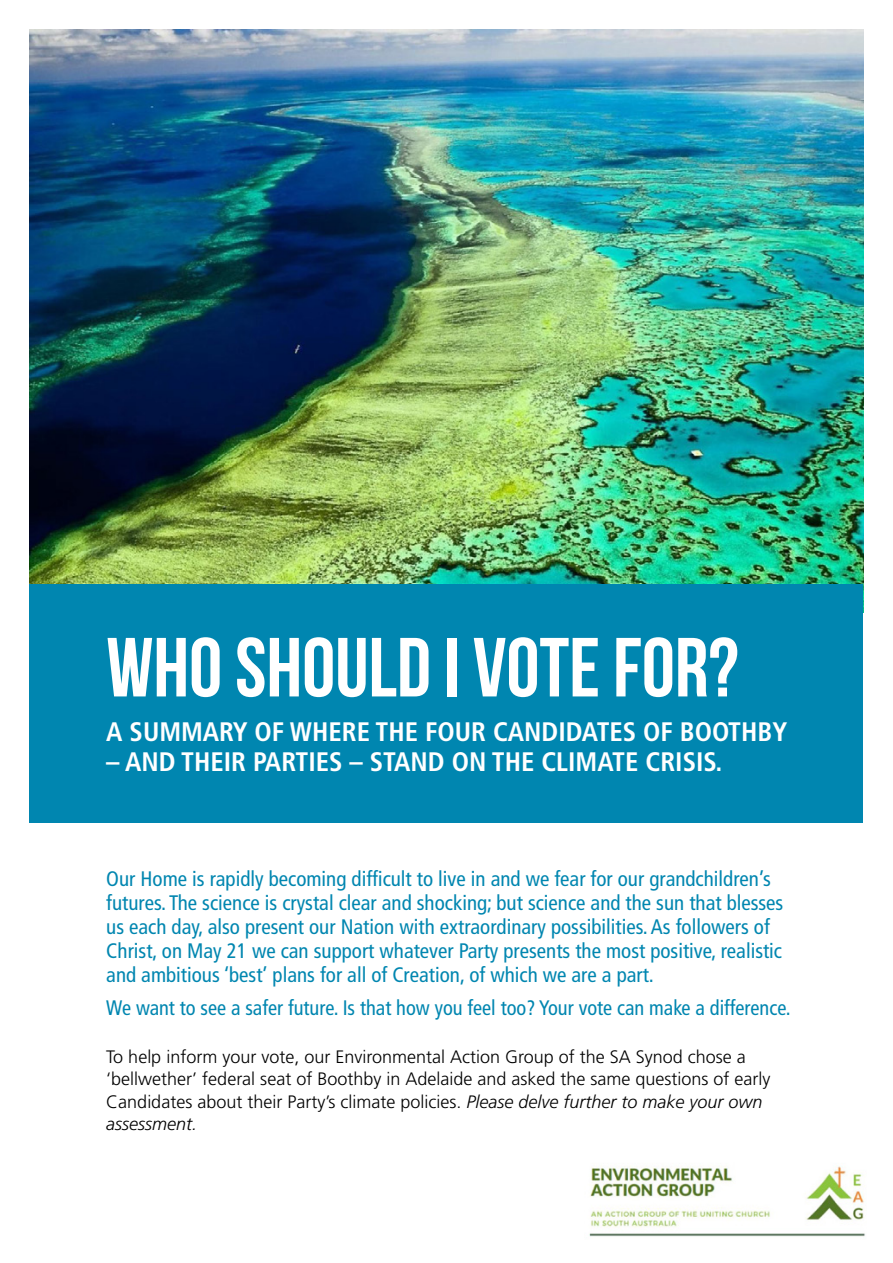
<style>
.page{position:relative;width:893px;height:1263px;background:#fff}
.page>*{position:absolute;margin:0;border:0;box-sizing:border-box;transform-origin:0 0}
.t1{font:83.55px "Bebas Neue";color:#fff}
.t2{font:700 condensed 26.7px "Frutiger LT Std";color:#fff}
.t3{font:condensed 21px/24px "Frutiger LT Std";color:#0086b0}
.t4{font:300 18px/22.5px "Frutiger LT Std";color:#000}
.s1{font-style:italic}
</style>
<div class="page">
<img style="left:30px;top:30px;width:833px;height:555px">
<div style="left:30px;top:585px;width:833px;height:238px;background:#0086b0"></div>
<img style="left:589px;top:1166px;width:276px;height:71px">
<h1 class="t1" style="left:106px;top:622px;width:634px">WHO Should I VOTE FOR?</h1>
<p class="t2" style="left:106px;top:716px;width:682px">A SUMMARY OF WHERE THE FOUR CANDIDATES OF BOOTHBY</p>
<p class="t2" style="left:106px;top:746px;width:618px">– AND THEIR PARTIES – STAND ON THE CLIMATE CRISIS.</p>
<p class="t3" style="left:106px;top:867px;width:679px">Our Home is rapidly becoming difficult to live in and we fear for our grandchildren’s futures. The science is crystal clear and shocking; but science and the sun that blesses us each day, also present our Nation with extraordinary possibilities. As followers of Christ, on May 21 we can support whatever Party presents the most positive, realistic and ambitious ‘best’ plans for all of Creation, of which we are a part.</p>
<p class="t3" style="left:106px;top:996px;width:686px">We want to see a safer future. Is that how you feel too? Your vote can make a difference.</p>
<p class="t4" style="left:106px;top:1046px;width:666px">To help inform your vote, our Environmental Action Group of the SA Synod chose a ‘bellwether’ federal seat of Boothby in Adelaide and asked the same questions of early Candidates about their Party’s climate policies. <span class="s1">Please delve further to make your own assessment.</span></p>
</div>
